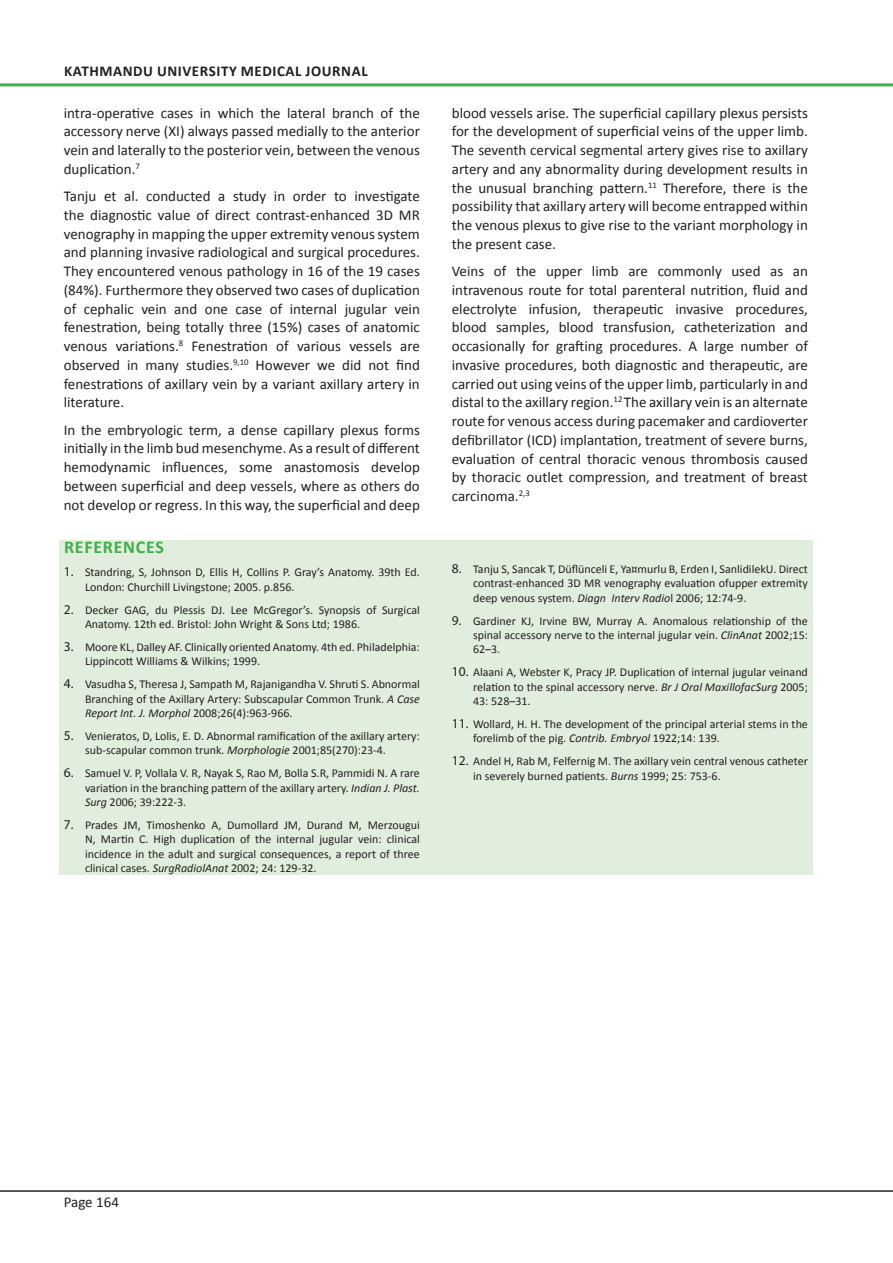
<style>
.page{position:relative;width:893px;height:1263px;background:#fff}
.page>*{position:absolute;margin:0;border:0;box-sizing:border-box;transform-origin:0 0}
.Heading_2_-_Sub_head{font:700 18px "Calibri";letter-spacing:.04em;color:#40ae49}
.Normal_Text{font:15px/18.8px "Calibri";color:#231f20;text-align:justify}
.t1{font:700 15px "Calibri";letter-spacing:.04em;color:#231f20}
.Refrence_Text{font:12px/14.4px "Calibri";color:#231f20}
.s1{font-family:"Myriad Pro";font-size:13.5px}
.s2{font-style:italic}
</style>
<div class="page">
<hr style="left:0;top:1190px;width:893px;height:2px;background:#231f20">
<hr style="left:0;top:83px;width:893px;height:3px;background:#40ae49">
<div style="left:59px;top:541px;width:754px;height:334px;background:#e1eedd"></div>
<p class="t1" style="left:64px;top:61px;width:305px">KATHMANDU UNIVERSITY MEDICAL JOURNAL</p>
<p class="Normal_Text" style="left:64px;top:103px;width:358px">intra-operative cases in which the lateral branch of the accessory nerve (XI) always passed medially to the anterior vein and laterally to the posterior vein, between the venous duplication.<sup>7</sup></p>
<p class="Normal_Text" style="left:64px;top:187px;width:358px">Tanju et al. conducted a study in order to investigate the diagnostic value of direct contrast-enhanced 3D MR venography in mapping the upper extremity venous system and planning invasive radiological and surgical procedures.<br>They encountered venous pathology in 16 of the 19 cases (84%). Furthermore they observed two cases of duplication of cephalic vein and one case of internal jugular vein fenestration, being totally three (15%) cases of anatomic venous variations.<sup>8</sup> Fenestration of various vessels are observed in many studies.<sup>9,10</sup> However we did not find fenestrations of axillary vein by a variant axillary artery in literature.</p>
<p class="Normal_Text" style="left:64px;top:420px;width:358px">In the embryologic term, a dense capillary plexus forms initially in the limb bud mesenchyme. As a result of different hemodynamic influences, some anastomosis develop between superficial and deep vessels, where as others do not develop or regress. In this way, the superficial and deep</p>
<p class="Heading_2_-_Sub_head" style="left:64px;top:536px;width:101px">REFERENCES</p>
<p class="Refrence_Text" style="left:85px;top:565px;width:336px;text-indent:-21px"><span class="s1">1.</span> Standring, S, Johnson D, Ellis H, Collins P. Gray’s Anatomy. 39th Ed.<br>London: Churchill Livingstone; 2005. p.856.</p>
<p class="Refrence_Text" style="left:85px;top:602px;width:336px;text-indent:-21px"><span class="s1">2.</span> Decker GAG, du Plessis DJ. Lee McGregor’s. Synopsis of Surgical<br>Anatomy. 12th ed. Bristol: John Wright &amp; Sons Ltd; 1986.</p>
<p class="Refrence_Text" style="left:85px;top:640px;width:336px;text-indent:-21px"><span class="s1">3.</span> Moore KL, Dalley AF. Clinically oriented Anatomy. 4th ed. Philadelphia:<br>Lippincott Williams &amp; Wilkins; 1999.</p>
<p class="Refrence_Text" style="left:85px;top:677px;width:336px;text-align:justify;text-indent:-21px"><span class="s1">4.</span> Vasudha S, Theresa J, Sampath M, Rajanigandha V. Shruti S. Abnormal Branching of the Axillary Artery: Subscapular Common Trunk. <span class="s2">A Case Report Int. J. Morphol</span> 2008;26(4):963-966.</p>
<p class="Refrence_Text" style="left:85px;top:729px;width:336px;text-indent:-21px"><span class="s1">5.</span> Venieratos, D, Lolis, E. D. Abnormal ramification of the axillary artery: sub-scapular common trunk. <span class="s2">Morphologie</span> 2001;85(270):23-4.</p>
<p class="Refrence_Text" style="left:85px;top:766px;width:336px;text-align:justify;text-indent:-21px"><span class="s1">6.</span> Samuel V. P, Vollala V. R, Nayak S, Rao M, Bolla S.R, Pammidi N. A rare variation in the branching pattern of the axillary artery. <span class="s2">Indian J. Plast.<br>Surg</span> 2006; 39:222-3.</p>
<p class="Refrence_Text" style="left:85px;top:818px;width:336px;text-align:justify;text-indent:-21px"><span class="s1">7.</span> Prades JM, Timoshenko A, Dumollard JM, Durand M, Merzougui N, Martin C. High duplication of the internal jugular vein: clinical incidence in the adult and surgical consequences, a report of three clinical cases. <span class="s2">SurgRadiolAnat</span> 2002; 24: 129-32.</p>
<p class="Normal_Text" style="left:452px;top:103px;width:358px">blood vessels arise. The superficial capillary plexus persists for the development of superficial veins of the upper limb.<br>The seventh cervical segmental artery gives rise to axillary artery and any abnormality during development results in the unusual branching pattern.<sup>11</sup> Therefore, there is the possibility that axillary artery will become entrapped within the venous plexus to give rise to the variant morphology in the present case.</p>
<p class="Normal_Text" style="left:452px;top:262px;width:358px">Veins of the upper limb are commonly used as an intravenous route for total parenteral nutrition, fluid and electrolyte infusion, therapeutic invasive procedures, blood samples, blood transfusion, catheterization and occasionally for grafting procedures. A large number of invasive procedures, both diagnostic and therapeutic, are carried out using veins of the upper limb, particularly in and distal to the axillary region.<sup>12</sup> The axillary vein is an alternate route for venous access during pacemaker and cardioverter defibrillator (ICD) implantation, treatment of severe burns, evaluation of central thoracic venous thrombosis caused by thoracic outlet compression, and treatment of breast carcinoma.<sup>2,3</sup></p>
<p class="Refrence_Text" style="left:473px;top:562px;width:336px;text-align:justify;text-indent:-21px"><span class="s1">8.</span> Tanju S, Sancak T, Düflünceli E, Ya¤murlu B, Erden I, SanlidilekU. Direct contrast-enhanced 3D MR venography evaluation ofupper extremity deep venous system. <span class="s2">Diagn Interv Radio</span>l 2006; 12:74-9.</p>
<p class="Refrence_Text" style="left:473px;top:613px;width:336px;text-align:justify;text-indent:-21px"><span class="s1">9.</span> Gardiner KJ, Irvine BW, Murray A. Anomalous relationship of the spinal accessory nerve to the internal jugular vein. <span class="s2">ClinAnat</span> 2002;15:<br>62–3.</p>
<p class="Refrence_Text" style="left:473px;top:665px;width:336px;text-align:justify;text-indent:-21px"><span class="s1">10.</span> Alaani A, Webster K, Pracy JP. Duplication of internal jugular veinand relation to the spinal accessory nerve. <span class="s2">Br J Oral MaxillofacSurg</span> 2005; 43: 528–31.</p>
<p class="Refrence_Text" style="left:473px;top:717px;width:336px;text-indent:-21px"><span class="s1">11.</span> Wollard, H. H. The development of the principal arterial stems in the forelimb of the pig. <span class="s2">Contrib. Embryol</span> 1922;14: 139.</p>
<p class="Refrence_Text" style="left:473px;top:754px;width:336px;text-indent:-21px"><span class="s1">12.</span> Andel H, Rab M, Felfernig M. The axillary vein central venous catheter in severely burned patients. <span class="s2">Burns</span> 1999; 25: 753-6.</p>
<p class="Normal_Text" style="left:64px;top:1193px;width:57px">Page 164</p>
</div>
